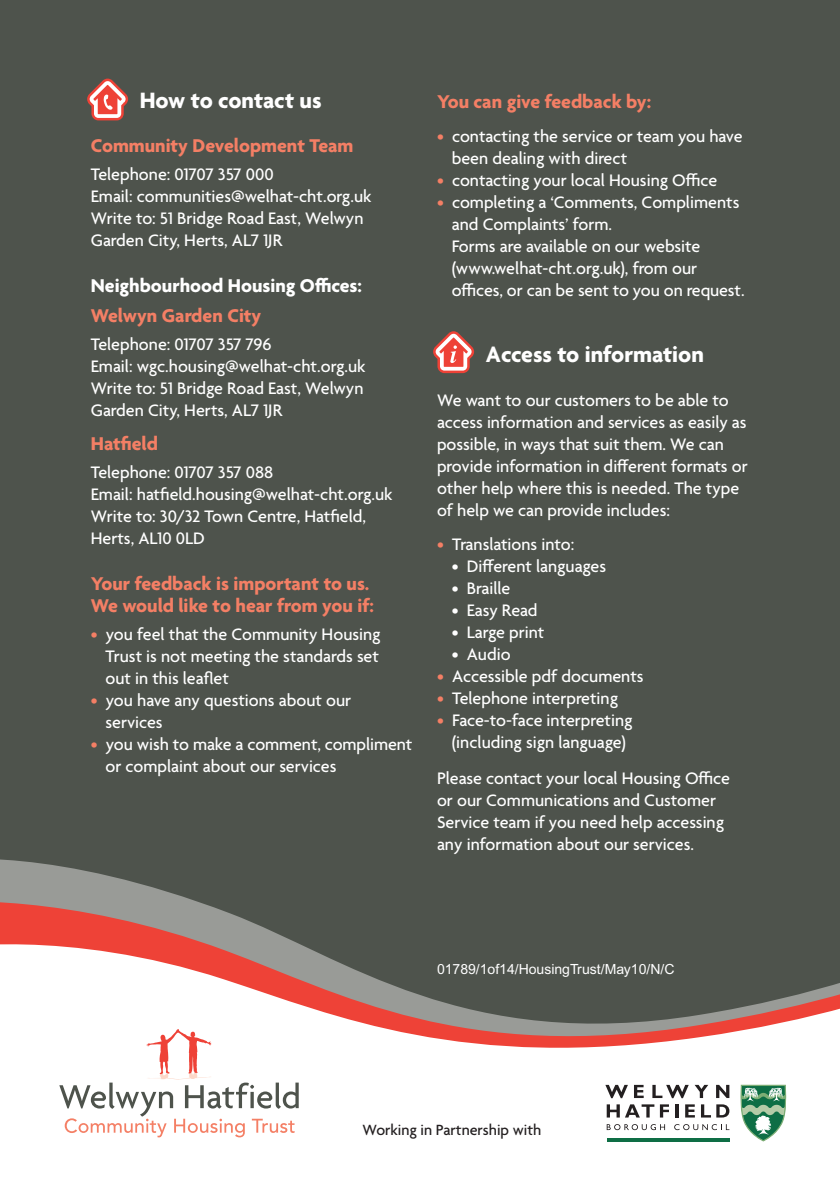
<style>
.page{position:relative;width:840px;height:1191px;background:#fff}
.page>*{position:absolute;margin:0;border:0;box-sizing:border-box;transform-origin:0 0}
.t1{font:700 24px "Agenda";color:#fff}
.t2{font:700 20px/22px "Agenda";color:#f47f65}
.t3{font:700 20px "Agenda";color:#fff}
.t4{font:500 18px/22px "Agenda";color:#fff}
.t5{font:500 16px "Agenda";color:#231f20}
.t6{font:14px "Arial";color:#fff}
.s1{color:#f47f65}
</style>
<div class="page">
<div style="left:0;top:0;width:839px;height:1049px;background:#4e534c"></div>
<svg style="left:87px;top:79px;width:41px;height:41px"></svg>
<svg style="left:433px;top:331px;width:41px;height:42px"></svg>
<svg style="left:0;top:859px;width:839px;height:190px"></svg>
<svg style="left:740px;top:1084px;width:45px;height:57px"></svg>
<svg style="left:606px;top:1124px;width:58px;height:6px"></svg>
<svg style="left:674px;top:1124px;width:55px;height:6px"></svg>
<svg style="left:605px;top:1084px;width:22px;height:14px"></svg>
<svg style="left:634px;top:1084px;width:9px;height:14px"></svg>
<svg style="left:652px;top:1084px;width:36px;height:14px"></svg>
<svg style="left:694px;top:1084px;width:13px;height:14px"></svg>
<svg style="left:716px;top:1084px;width:13px;height:14px"></svg>
<svg style="left:606px;top:1104px;width:62px;height:13px"></svg>
<svg style="left:675px;top:1104px;width:3px;height:13px"></svg>
<svg style="left:685px;top:1104px;width:9px;height:13px"></svg>
<svg style="left:701px;top:1104px;width:9px;height:13px"></svg>
<svg style="left:716px;top:1104px;width:13px;height:13px"></svg>
<hr style="left:606px;top:1138px;width:123px;height:3px;background:#0e6e45">
<svg style="left:59px;top:1029px;width:239px;height:108px"></svg>
<h1 class="t1" style="left:140px;top:86px;width:183px">How to contact us</h1>
<p class="t2" style="left:91px;top:134px;width:264px">Community Development Team</p>
<p class="t4" style="left:91px;top:163px;width:282px">Telephone: 01707 357 000<br>Email: communities@welhat-cht.org.uk<br>Write to: 51 Bridge Road East, Welwyn<br>Garden City, Herts, AL7 1JR</p>
<p class="t3" style="left:91px;top:273px;width:272px">Neighbourhood Housing Offices:</p>
<p class="t2" style="left:91px;top:304px;width:172px">Welwyn Garden City</p>
<p class="t4" style="left:91px;top:333px;width:276px">Telephone: 01707 357 796<br>Email: wgc.housing@welhat-cht.org.uk<br>Write to: 51 Bridge Road East, Welwyn<br>Garden City, Herts, AL7 1JR</p>
<p class="t2" style="left:91px;top:432px;width:69px">Hatfield</p>
<p class="t4" style="left:91px;top:461px;width:303px">Telephone: 01707 357 088<br>Email: hatfield.housing@welhat-cht.org.uk<br>Write to: 30/32 Town Centre, Hatfield,<br>Herts, AL10 0LD</p>
<p class="t2" style="left:91px;top:572px;width:284px">Your feedback is important to us.<br>We would like to hear from you if:</p>
<p class="t4" style="left:105px;top:623px;width:276px;text-align:justify;text-indent:-15px"><span class="s1">•</span> you feel that the Community Housing Trust is not meeting the standards set out in this leaflet</p>
<p class="t4" style="left:105px;top:689px;width:247px;text-indent:-15px"><span class="s1">•</span> you have any questions about our services</p>
<p class="t4" style="left:105px;top:733px;width:308px;text-indent:-15px"><span class="s1">•</span> you wish to make a comment, compliment or complaint about our services</p>
<p class="t2" style="left:437px;top:90px;width:215px">You can give feedback by:</p>
<p class="t4" style="left:451px;top:125px;width:292px;text-indent:-15px"><span class="s1">•</span> contacting the service or team you have been dealing with direct</p>
<p class="t4" style="left:437px;top:169px;width:282px"><span class="s1">•</span> contacting your local Housing Office</p>
<p class="t4" style="left:451px;top:191px;width:294px;text-indent:-15px"><span class="s1">•</span> completing a ‘Comments, Compliments and Complaints’ form.<br>Forms are available on our website (www.welhat-cht.org.uk), from our offices, or can be sent to you on request.</p>
<h1 class="t1" style="left:485px;top:340px;width:219px">Access to information</h1>
<p class="t4" style="left:437px;top:389px;width:312px">We want to our customers to be able to access information and services as easily as possible, in ways that suit them. We can provide information in different formats or other help where this is needed. The type of help we can provide includes:</p>
<p class="t4" style="left:437px;top:533px;width:139px"><span class="s1">•</span> Translations into:</p>
<p class="t4" style="left:451px;top:555px;width:156px">• Different languages</p>
<p class="t4" style="left:451px;top:577px;width:60px">• Braille</p>
<p class="t4" style="left:451px;top:599px;width:87px">• Easy Read</p>
<p class="t4" style="left:451px;top:621px;width:94px">• Large print</p>
<p class="t4" style="left:451px;top:643px;width:60px">• Audio</p>
<p class="t4" style="left:437px;top:665px;width:208px"><span class="s1">•</span> Accessible pdf documents</p>
<p class="t4" style="left:437px;top:687px;width:182px"><span class="s1">•</span> Telephone interpreting</p>
<p class="t4" style="left:437px;top:709px;width:197px;text-align:center"><span class="s1">•</span> Face-to-face interpreting (including sign language)</p>
<p class="t4" style="left:437px;top:767px;width:294px">Please contact your local Housing Office or our Communications and Customer Service team if you need help accessing any information about our services.</p>
<p class="t6" style="left:437px;top:964px;width:239px">01789/1of14/HousingTrust/May10/N/C</p>
<p class="t5" style="left:362px;top:1120px;width:180px">Working in Partnership with</p>
</div>
